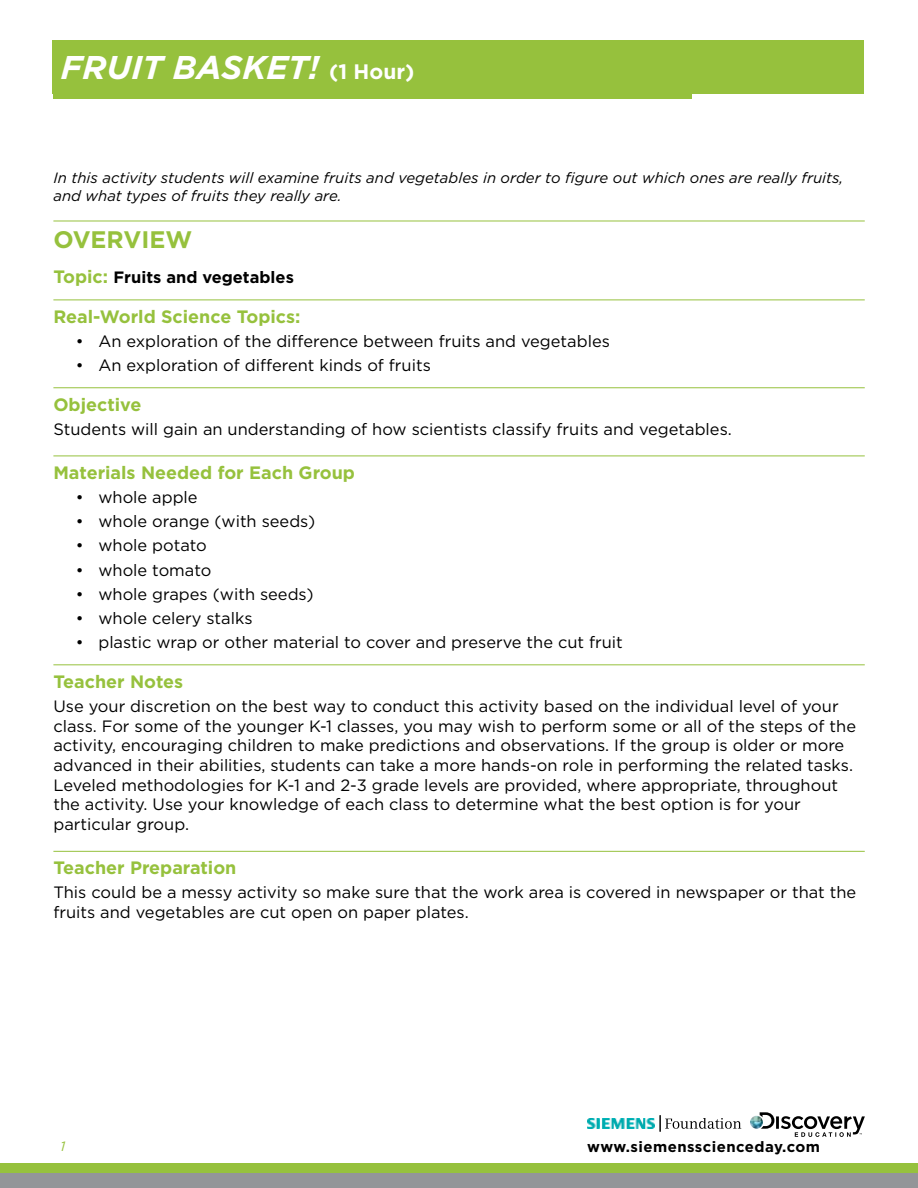
<style>
.page{position:relative;width:918px;height:1188px;background:#fff}
.page>*{position:absolute;margin:0;border:0;box-sizing:border-box;transform-origin:0 0}
.t1{font:italic 700 32.85px "Gotham";color:#fff}
.t2{font:700 23.85px "Gotham";color:#96c13d}
.t3{font:700 18px "Gotham";color:#96c13d}
.t4{font:16.5px/19.8px "Gotham";color:#000}
.t5{font:700 16.5px "Gotham";color:#000}
.t6{font:italic 15px/18px "Gotham";color:#000}
.t7{font:700 15px "Gotham";letter-spacing:.03em;color:#000}
.t8{font:italic 13.5px "Gotham";color:#96c13d}
.s1{font-style:normal;font-size:20.85px}
.s2{font-size:18px;color:#96c13d}
</style>
<div class="page">
<svg style="left:750px;top:1112px;width:115px;height:25px"></svg>
<img style="left:587px;top:1118px;width:68px;height:11px">
<svg style="left:660px;top:1115px;width:81px;height:17px"></svg>
<div style="left:53px;top:40px;width:811px;height:54px;background:#96c13d"></div>
<div style="left:0;top:1164px;width:918px;height:24px;background:#96c13d"></div>
<div style="left:0;top:1174px;width:918px;height:14px;background:#939598"></div>
<div style="left:53px;top:40px;width:639px;height:59px;background:#96c13d"></div>
<hr style="left:53px;top:221px;width:812px;height:1px;background:#96c13d">
<hr style="left:53px;top:300px;width:812px;height:1px;background:#96c13d">
<hr style="left:53px;top:387px;width:812px;height:1px;background:#96c13d">
<hr style="left:53px;top:456px;width:812px;height:1px;background:#96c13d">
<hr style="left:53px;top:664px;width:812px;height:1px;background:#96c13d">
<hr style="left:53px;top:851px;width:812px;height:1px;background:#96c13d">
<h1 class="t1" style="left:61px;top:45px;width:355px">FRUIT BASKET! <span class="s1">(1 Hour)</span></h1>
<p class="t6" style="left:53px;top:168px;width:791px">In this activity students will examine fruits and vegetables in order to figure out which ones are really fruits, and what types of fruits they really are.</p>
<h2 class="t2" style="left:53px;top:226px;width:140px">Overview</h2>
<p class="t5" style="left:53px;top:268px;width:242px"><span class="s2">Topic:</span> Fruits and vegetables</p>
<p class="t3" style="left:53px;top:306px;width:249px">Real-World Science Topics:</p>
<p class="t4" style="left:76px;top:331px;width:536px">• An exploration of the difference between fruits and vegetables</p>
<p class="t4" style="left:76px;top:355px;width:356px">• An exploration of different kinds of fruits</p>
<p class="t3" style="left:53px;top:394px;width:90px">Objective</p>
<p class="t4" style="left:53px;top:419px;width:680px">Students will gain an understanding of how scientists classify fruits and vegetables.</p>
<p class="t3" style="left:53px;top:462px;width:303px">Materials Needed for Each Group</p>
<p class="t4" style="left:76px;top:487px;width:123px">• whole apple</p>
<p class="t4" style="left:76px;top:511px;width:241px">• whole orange (with seeds)</p>
<p class="t4" style="left:76px;top:535px;width:133px">• whole potato</p>
<p class="t4" style="left:76px;top:560px;width:137px">• whole tomato</p>
<p class="t4" style="left:76px;top:584px;width:239px">• whole grapes (with seeds)</p>
<p class="t4" style="left:76px;top:608px;width:178px">• whole celery stalks</p>
<p class="t4" style="left:76px;top:632px;width:549px">• plastic wrap or other material to cover and preserve the cut fruit</p>
<p class="t3" style="left:53px;top:671px;width:131px">Teacher Notes</p>
<p class="t4" style="left:53px;top:696px;width:804px">Use your discretion on the best way to conduct this activity based on the individual level of your class. For some of the younger K-1 classes, you may wish to perform some or all of the steps of the activity, encouraging children to make predictions and observations. If the group is older or more advanced in their abilities, students can take a more hands-on role in performing the related tasks.<br>Leveled methodologies for K-1 and 2-3 grade levels are provided, where appropriate, throughout the activity. Use your knowledge of each class to determine what the best option is for your particular group.</p>
<p class="t3" style="left:53px;top:857px;width:185px">Teacher Preparation</p>
<p class="t4" style="left:53px;top:882px;width:804px">This could be a messy activity so make sure that the work area is covered in newspaper or that the fruits and vegetables are cut open on paper plates.</p>
<p class="t8" style="left:60px;top:1138px;width:6px">1</p>
<p class="t7" style="left:587px;top:1138px;width:234px">www.siemensscienceday.com</p>
</div>
